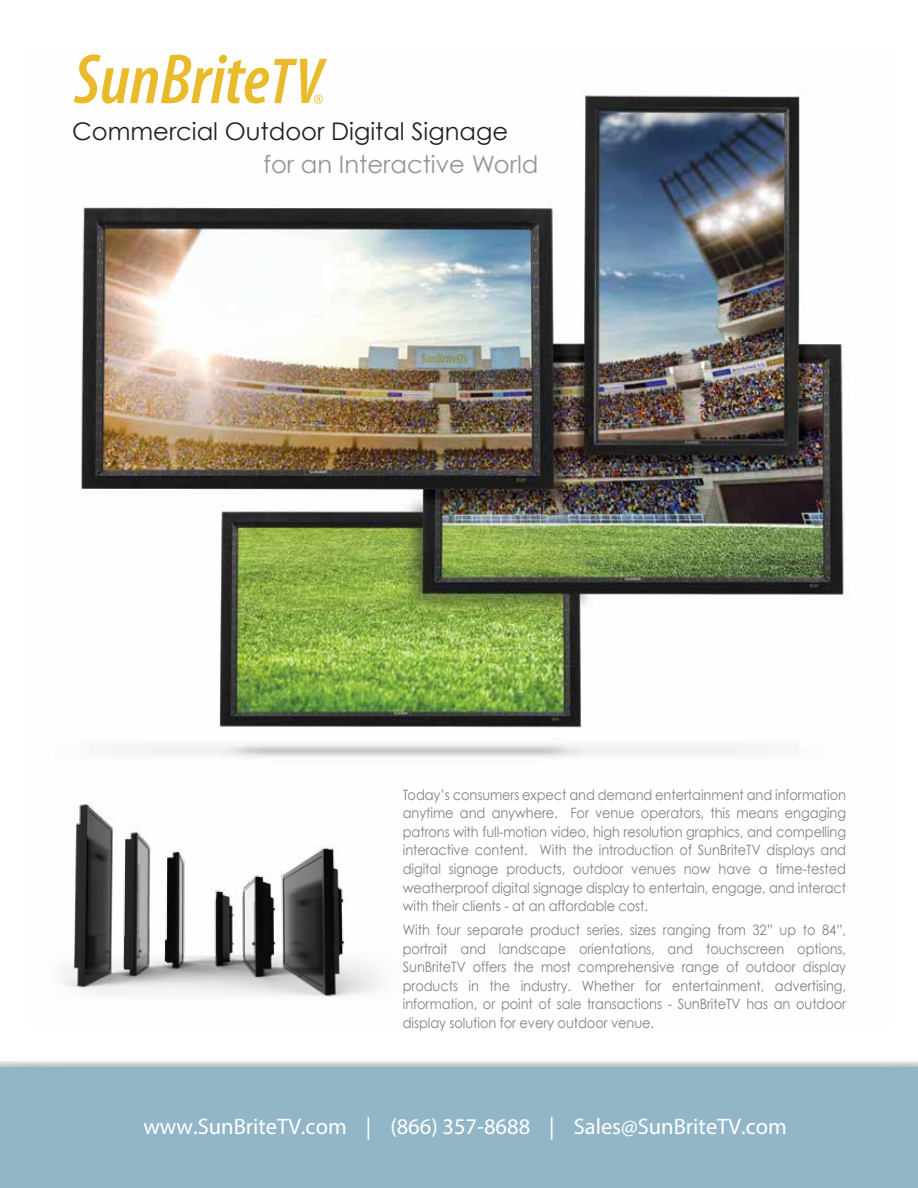
<style>
.page{position:relative;width:918px;height:1188px;background:#fff}
.page>*{position:absolute;margin:0;border:0;box-sizing:border-box;transform-origin:0 0}
.t1{font:24.3px "Century Gothic";color:#231f20}
.t2{font:24.3px "Century Gothic";color:#939598}
.t3{font:22.5px "Myriad Pro";color:#fff}
.t4{font:14.25px/18.6px "Century Gothic";letter-spacing:-.005em;color:#808285;text-align:justify;scale:.91 1}
</style>
<div class="page">
<svg style="left:0;top:1061px;width:918px;height:7px;background:#caced1"></svg>
<img style="left:73px;top:90px;width:771px;height:712px">
<img style="left:62px;top:802px;width:319px;height:195px">
<div style="left:0;top:1068px;width:918px;height:120px;background:#92b6c7"></div>
<svg style="left:74px;top:54px;width:253px;height:50px"></svg>
<h1 class="t1" style="left:72px;top:117px;width:438px">Commercial Outdoor Digital Signage</h1>
<h1 class="t2" style="left:263px;top:150px;width:277px">for an Interactive World</h1>
<p class="t4" style="left:403px;top:785px;width:489px">Today’s consumers expect and demand entertainment and information anytime and anywhere. For venue operators, this means engaging patrons with full-motion video, high resolution graphics, and compelling interactive content. With the introduction of SunBriteTV displays and digital signage products, outdoor venues now have a time-tested weatherproof digital signage display to entertain, engage, and interact with their clients - at an affordable cost.</p>
<p class="t4" style="left:403px;top:921px;width:489px">With four separate product series, sizes ranging from 32” up to 84”, portrait and landscape orientations, and touchscreen options, SunBriteTV offers the most comprehensive range of outdoor display products in the industry. Whether for entertainment, advertising, information, or point of sale transactions - SunBriteTV has an outdoor display solution for every outdoor venue.</p>
<h2 class="t3" style="left:143px;top:1113px;width:645px">www.SunBriteTV.com | (866) 357-8688 | Sales@SunBriteTV.com</h2>
</div>
